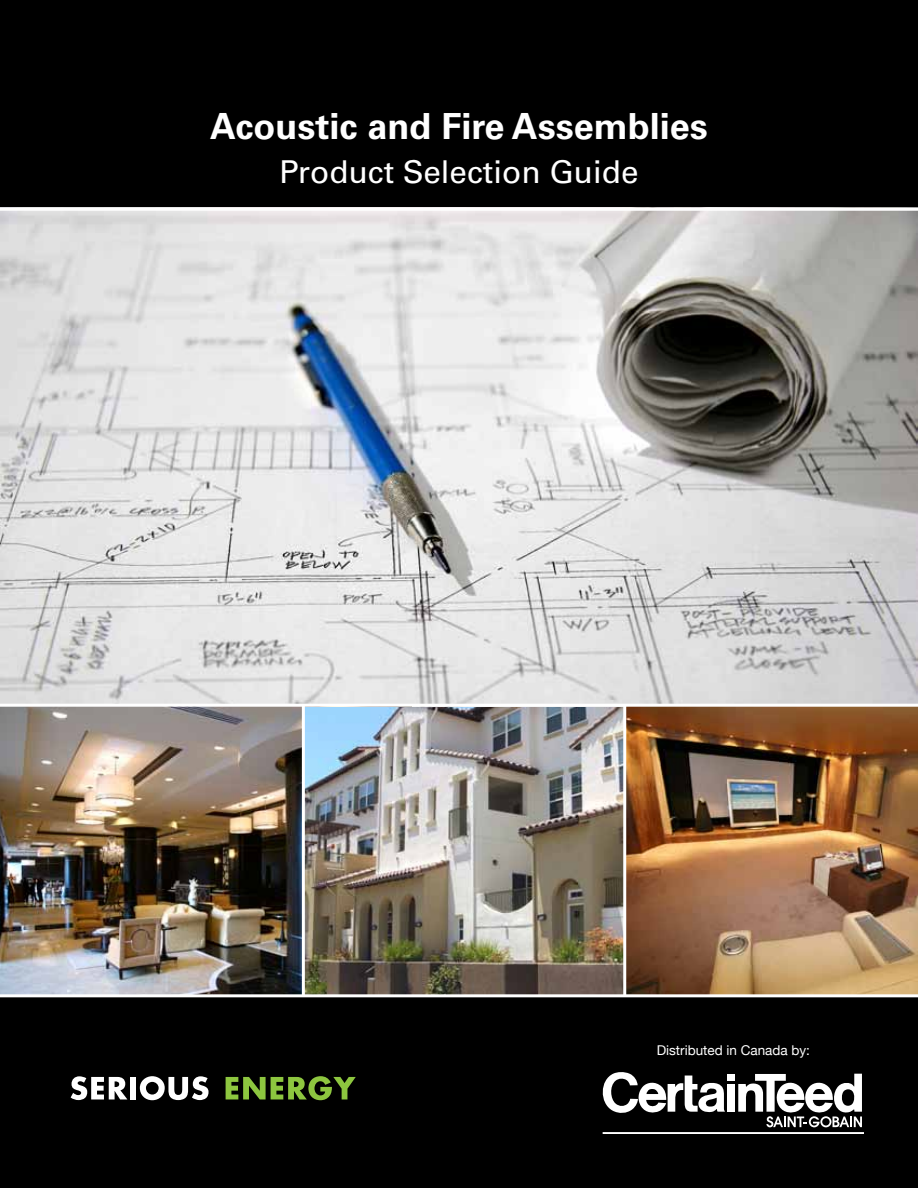
<style>
.page{position:relative;width:918px;height:1188px;background:#000}
.page>*{position:absolute;margin:0;border:0;box-sizing:border-box;transform-origin:0 0}
.t1{font:700 36px "Univers LT Std";color:#fff}
.t2{font:31.5px "Univers LT Std";color:#fff}
.t3{font:13.5px "Helvetica Neue";color:#fff}
</style>
<div class="page">
<img style="left:0;top:211px;width:918px;height:497px">
<img style="left:0;top:707px;width:411px;height:287px">
<img style="left:305px;top:708px;width:318px;height:286px">
<img style="left:626px;top:707px;width:292px;height:287px">
<hr style="left:0;top:704px;width:918px;height:3px;background:#fff">
<hr style="left:0;top:208px;width:918px;height:3px;background:#fff">
<hr style="left:0;top:994px;width:918px;height:3px;background:#fff">
<hr style="left:302px;top:706px;width:3px;height:290px;background:#fff">
<hr style="left:623px;top:706px;width:3px;height:290px;background:#fff">
<svg style="left:71px;top:1076px;width:56px;height:24px"></svg>
<div style="left:130px;top:1077px;width:6px;height:22px;background:#fff"></div>
<svg style="left:140px;top:1076px;width:69px;height:24px"></svg>
<svg style="left:226px;top:1076px;width:130px;height:24px"></svg>
<div style="left:727px;top:1074px;width:8px;height:6px;background:#fff"></div>
<svg style="left:603px;top:1072px;width:122px;height:41px"></svg>
<div style="left:727px;top:1084px;width:8px;height:28px;background:#fff"></div>
<svg style="left:738px;top:1074px;width:124px;height:53px"></svg>
<hr style="left:603px;top:1132px;width:261px;height:2px;background:#fff">
<p class="t1" style="left:210px;top:106px;width:499px">Acoustic and Fire Assemblies</p>
<p class="t2" style="left:279px;top:153px;width:361px">Product Selection Guide</p>
<p class="t3" style="left:657px;top:1039px;width:155px">Distributed in Canada by:</p>
</div>
